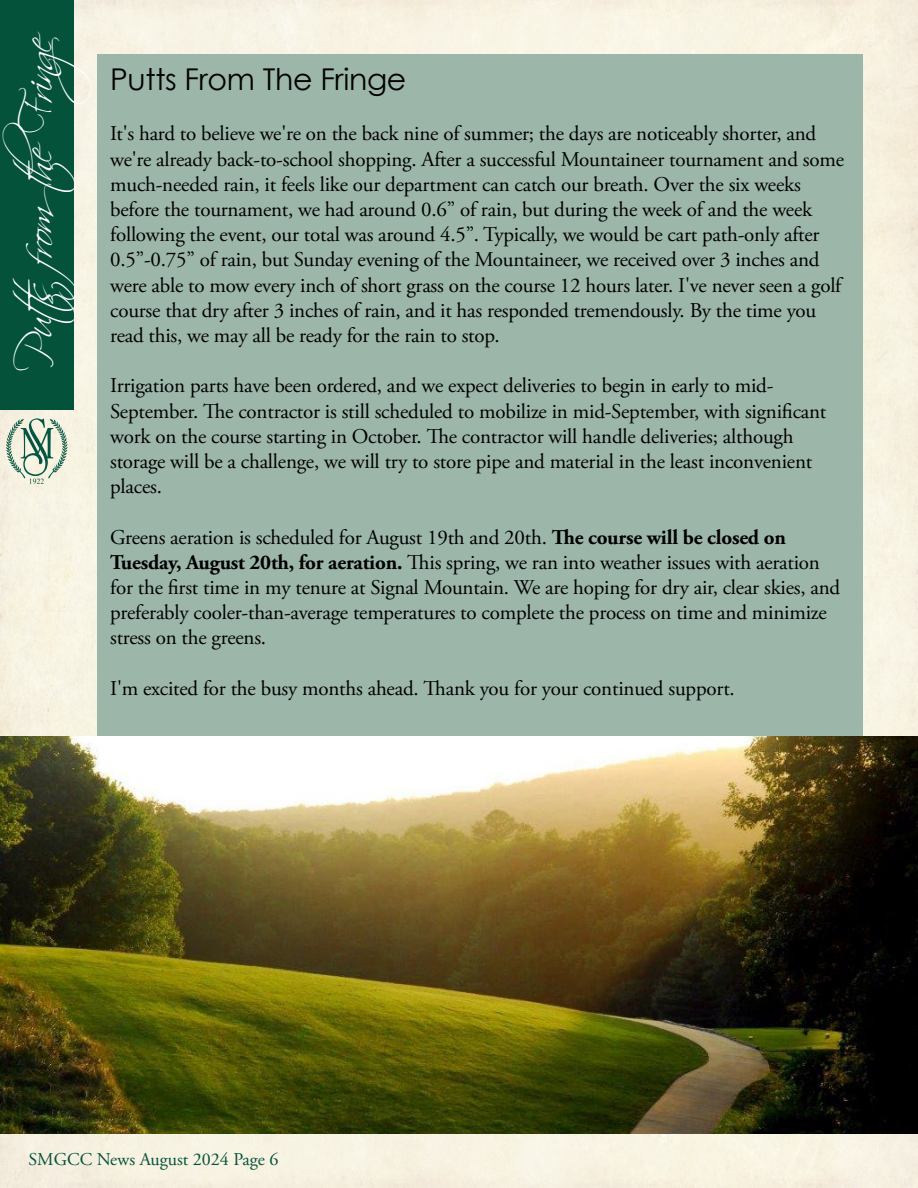
<style>
.page{position:relative;width:918px;height:1188px;background:#f7f3e2}
.page>*{position:absolute;margin:0;border:0;box-sizing:border-box;transform-origin:0 0}
.t1{font:43.5px "Scriptina";color:#fff}
.t2{font:30px "Century Gothic";letter-spacing:-.01em;color:#000}
.t3{font:21px/25.2px "Adobe Garamond Pro";letter-spacing:-.01em;color:#000}
.t4{font:18px "Adobe Garamond Pro";color:#04523a}
.s1{font-weight:700}
</style>
<div class="page">
<div style="left:0;top:0;width:74px;height:410px;background:#04523a"></div>
<svg style="left:6px;top:418px;width:62px;height:66px;background:#bfcdbc"></svg>
<div style="left:97px;top:54px;width:765px;height:1078px;background:#9cb6aa"></div>
<img style="left:0;top:737px;width:918px;height:397px">
<h1 class="t1" style="left:11px;top:372px;width:370px;rotate:-90deg">P u tts fr omthe Fr inge</h1>
<h2 class="t2" style="left:110px;top:61px;width:298px">Putts From The Fringe</h2>
<p class="t3" style="left:110px;top:122px;width:735px">It's hard to believe we're on the back nine of summer; the days are noticeably shorter, and we're already back-to-school shopping. After a successful Mountaineer tournament and some much-needed rain, it feels like our department can catch our breath. Over the six weeks before the tournament, we had around 0.6” of rain, but during the week of and the week following the event, our total was around 4.5”. Typically, we would be cart path-only after 0.5”-0.75” of rain, but Sunday evening of the Mountaineer, we received over 3 inches and were able to mow every inch of short grass on the course 12 hours later. I've never seen a golf course that dry after 3 inches of rain, and it has responded tremendously. By the time you read this, we may all be ready for the rain to stop.</p>
<p class="t3" style="left:110px;top:374px;width:718px">Irrigation parts have been ordered, and we expect deliveries to begin in early to mid-September. The contractor is still scheduled to mobilize in mid-September, with significant work on the course starting in October. The contractor will handle deliveries; although storage will be a challenge, we will try to store pipe and material in the least inconvenient places.</p>
<p class="t3" style="left:110px;top:525px;width:732px">Greens aeration is scheduled for August 19th and 20th. <span class="s1">The course will be closed on Tuesday, August 20th, for aeration.</span> This spring, we ran into weather issues with aeration for the first time in my tenure at Signal Mountain. We are hoping for dry air, clear skies, and preferably cooler-than-average temperatures to complete the process on time and minimize stress on the greens.</p>
<p class="t3" style="left:110px;top:676px;width:626px">I'm excited for the busy months ahead. Thank you for your continued support.</p>
<p class="t4" style="left:28px;top:1149px;width:251px">SMGCC News August 2024 Page 6</p>
</div>
